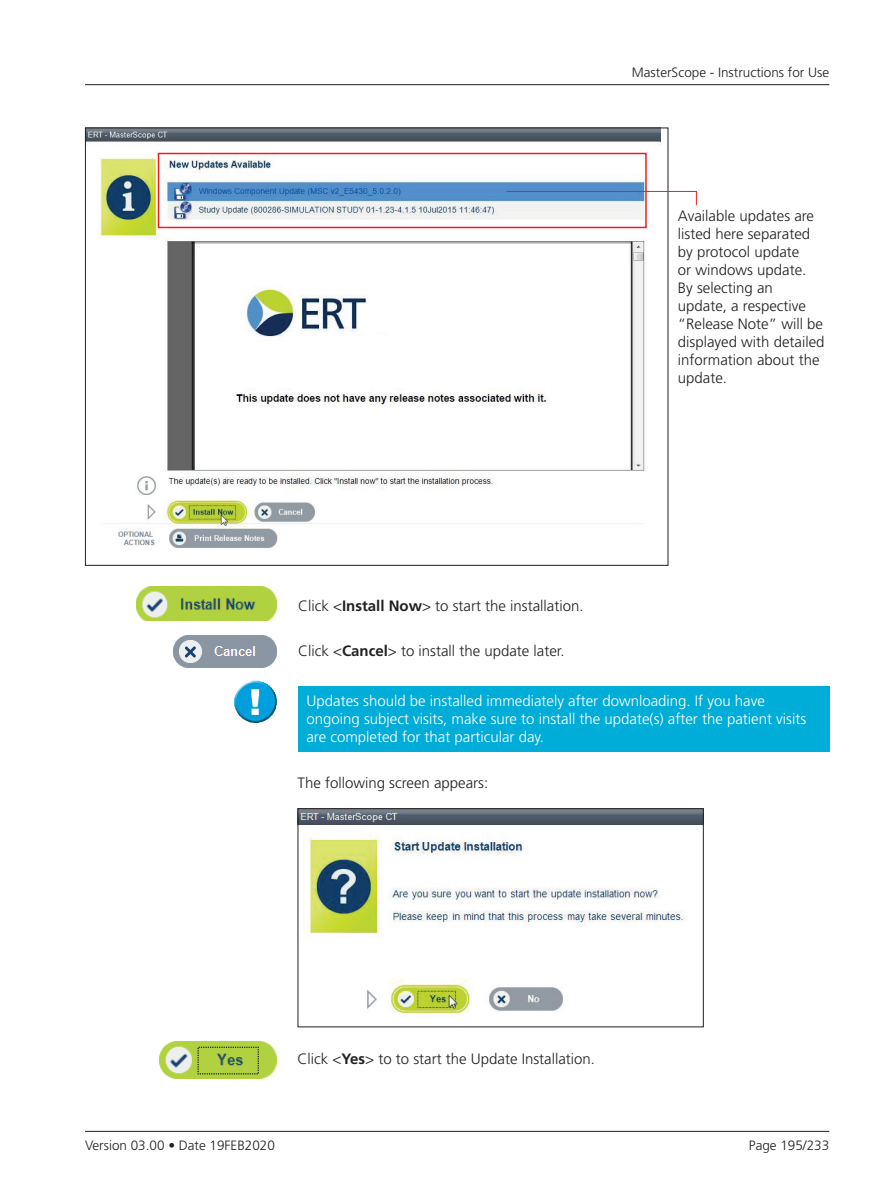
<style>
.page{position:relative;width:893px;height:1188px;background:#fff}
.page>*{position:absolute;margin:0;border:0;box-sizing:border-box;transform-origin:0 0}
.t1{font:300 15px/18px "Frutiger LT Std";color:#231f20}
.t2{font:300 15px/18px "Frutiger LT Std";color:#fff}
.t3{font:300 13.5px "Frutiger LT Std";color:#231f20}
.s1{font-weight:700}
</style>
<div class="page">
<hr style="left:85px;top:84px;width:744px;height:1px;background:#231f20">
<hr style="left:85px;top:1131px;width:744px;height:1px;background:#231f20">
<img style="left:300px;top:810px;width:402px;height:203px">
<div style="left:298px;top:808px;width:406px;height:219px;border:1px solid #231f20"></div>
<img style="left:159px;top:1041px;width:117px;height:37px">
<img style="left:87px;top:130px;width:574px;height:418px">
<div style="left:158px;top:153px;width:489px;height:75px;border:2px solid #ee1d23"></div>
<div style="left:298px;top:686px;width:531px;height:65px;background:#00acd8"></div>
<img style="left:234px;top:681px;width:43px;height:42px">
<img style="left:136px;top:587px;width:141px;height:34px">
<img style="left:173px;top:635px;width:104px;height:33px">
<svg style="left:506px;top:191px;width:191px;height:15px"></svg>
<p class="t3" style="left:632px;top:65px;width:199px">MasterScope - Instructions for Use</p>
<p class="t1" style="left:678px;top:207px;width:148px">Available updates are listed here separated by protocol update<br>or windows update.<br>By selecting an update, a respective “Release Note” will be displayed with detailed information about the update.</p>
<p class="t1" style="left:298px;top:597px;width:287px">Click &lt;<span class="s1">Install Now</span>&gt; to start the installation.</p>
<p class="t1" style="left:298px;top:642px;width:268px">Click &lt;<span class="s1">Cancel</span>&gt; to install the update later.</p>
<p class="t2" style="left:306px;top:692px;width:501px">Updates should be installed immediately after downloading. If you have ongoing subject visits, make sure to install the update(s) after the patient visits are completed for that particular day.</p>
<p class="t1" style="left:298px;top:774px;width:192px">The following screen appears:</p>
<p class="t1" style="left:298px;top:1050px;width:299px">Click &lt;<span class="s1">Yes</span>&gt; to to start the Update Installation.</p>
<p class="t3" style="left:85px;top:1137px;width:191px">Version 03.00 • Date 19FEB2020</p>
<p class="t3" style="left:749px;top:1137px;width:82px">Page 195/233</p>
</div>
